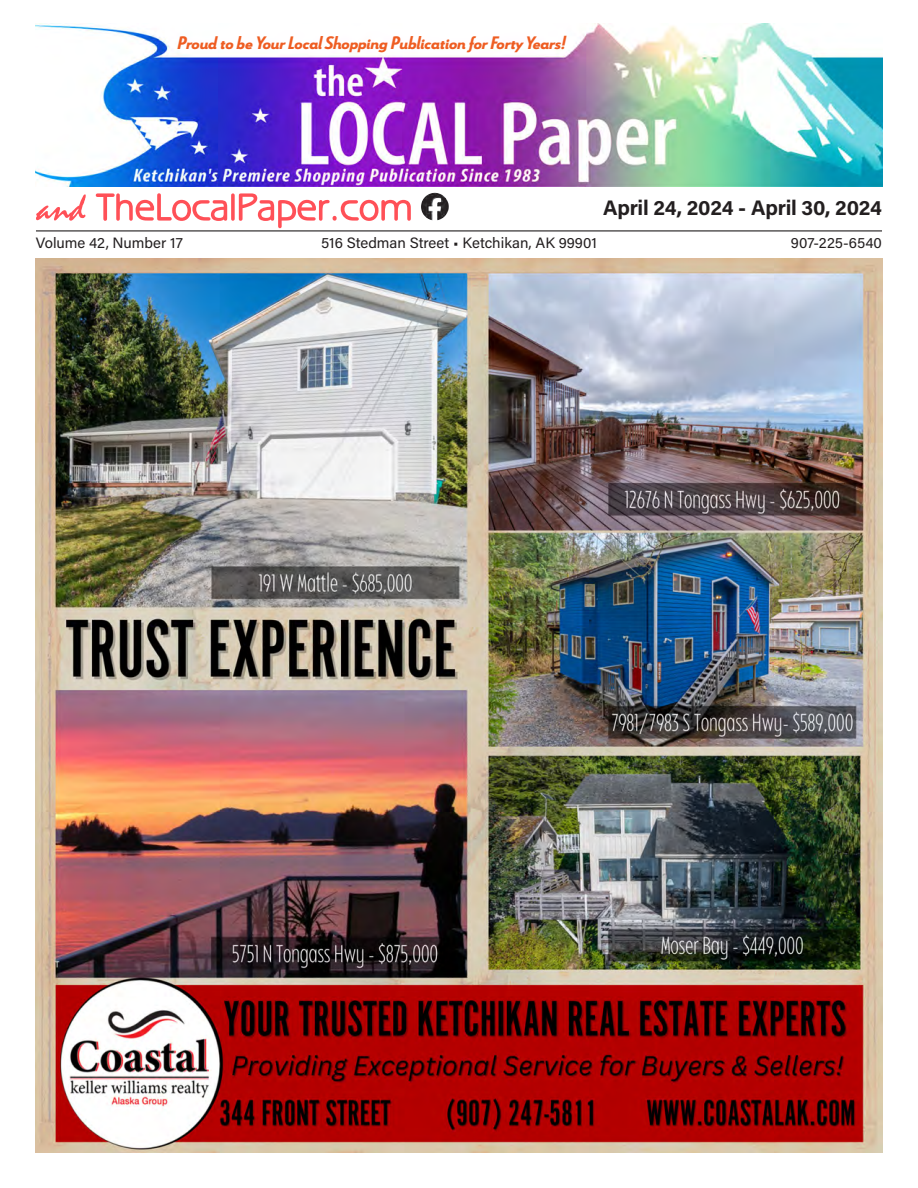
<style>
.page{position:relative;width:918px;height:1188px;background:#fff}
.page>*{position:absolute;margin:0;border:0;box-sizing:border-box;transform-origin:0 0}
.t1{font:700 21px "Acumin Pro";letter-spacing:-.01em;color:#231f20}
._12_Pt_REG{font:italic 900 18px "Le Havre";letter-spacing:-.01em;color:#ee5d22}
.t2{font:15px "Acumin Pro";color:#231f20}
</style>
<div class="page">
<hr style="left:36px;top:230px;width:846px;height:1px;background:#231f20">
<svg style="left:36px;top:193px;width:375px;height:35px"></svg>
<svg style="left:426px;top:193px;width:9px;height:3px"></svg>
<img style="left:36px;top:258px;width:846px;height:894px">
<img style="left:36px;top:24px;width:846px;height:162px">
<p class="_12_Pt_REG" style="left:177px;top:31px;width:390px">Proud to be Your Local Shopping Publication for Forty Years!</p>
<p class="t1" style="left:603px;top:193px;width:281px">April 24, 2024 - April 30, 2024</p>
<p class="t2" style="left:36px;top:232px;width:149px">Volume 42, Number 17</p>
<p class="t2" style="left:321px;top:232px;width:277px">516 Stedman Street • Ketchikan, AK 99901</p>
<p class="t2" style="left:791px;top:232px;width:93px">907-225-6540</p>
</div>
